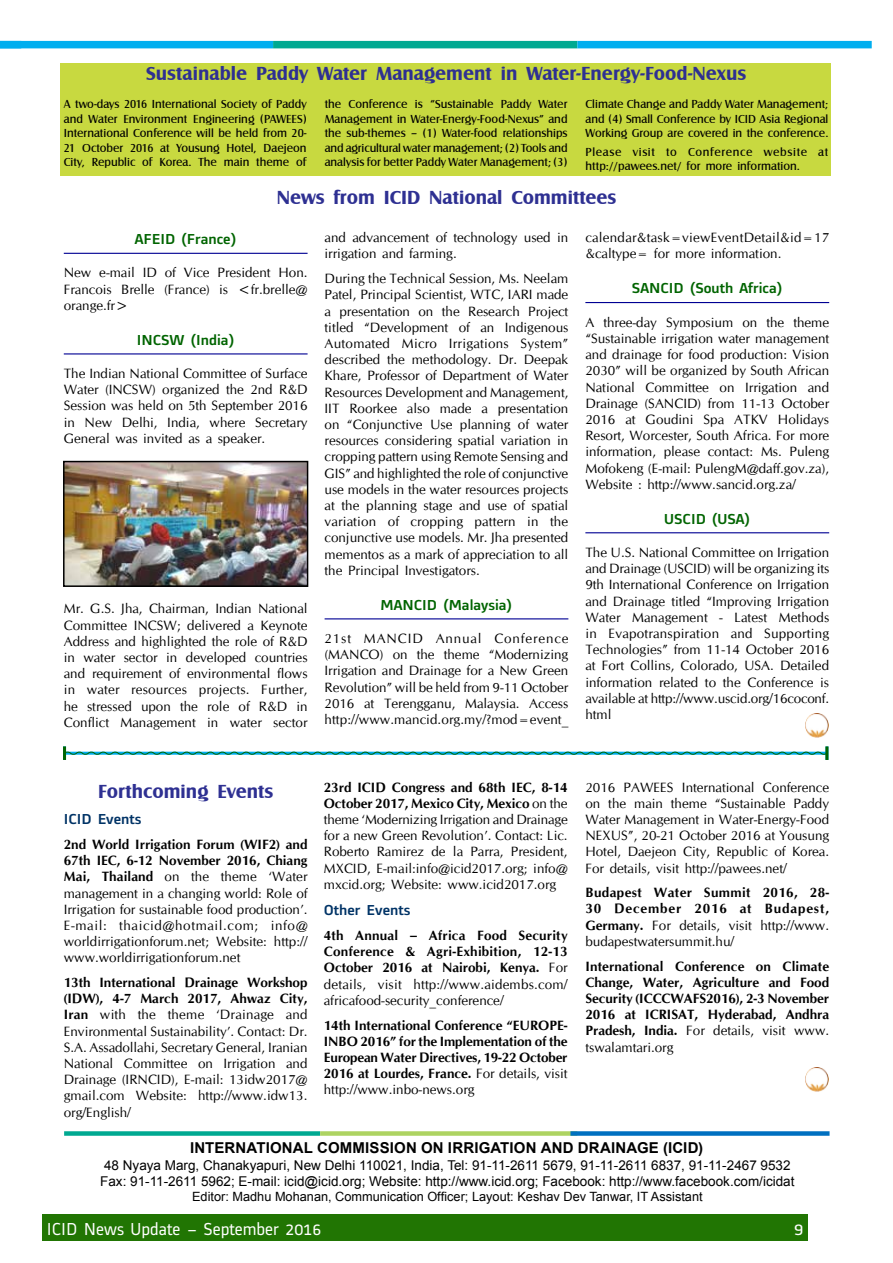
<style>
.page{position:relative;width:893px;height:1263px;background:#fff}
.page>*{position:absolute;margin:0;border:0;box-sizing:border-box;transform-origin:0 0}
.t1{font:700 19.5px "Castle T";color:#2e3092}
.t2{font:18px "Alstom";color:#fff}
.t3{font:18px "Alstom";color:#fff;scale:1.1 1}
.t4{font:500 15px "Alstom";color:#006400;scale:1.1 1}
.t5{font:700 15px "Arial";letter-spacing:.01em;color:#000}
.t6{font:500 15px "Alstom";color:#036;scale:1.1 1}
.t7{font:13.5px/16.2px "CG Omega";color:#000;text-align:justify}
.t8{font:700 13.5px/16.2px "CG Omega";color:#000;text-align:justify}
.t9{font:13.5px/16.2px "Arial";color:#000}
.t10{font:13.5px/16.2px "CG Omega";letter-spacing:.02em;color:#000}
.t11{font:12.75px "Arial";color:#000}
.t12{font:12px/14.4px "Castle T";color:#000;text-align:justify}
.t13{font:12px/14.4px "Castle T";letter-spacing:.035em;color:#000}
.s1{font-weight:700}
.s2{font-weight:400}
</style>
<div class="page">
<div style="left:43px;top:1214px;width:765px;height:27px;background:#217503"></div>
<div style="left:60px;top:64px;width:771px;height:112px;background:#c8d940"></div>
<div style="left:64px;top:1131px;width:256px;height:5px;background:#00a991"></div>
<div style="left:320px;top:1131px;width:257px;height:5px;background:#add361"></div>
<div style="left:570px;top:1131px;width:259px;height:5px;background:#0070c0"></div>
<hr style="left:64px;top:253px;width:244px;height:1px;background:#000093">
<hr style="left:64px;top:353px;width:244px;height:1px;background:#000093">
<hr style="left:325px;top:618px;width:243px;height:1px;background:#000093">
<hr style="left:585px;top:302px;width:244px;height:1px;background:#000093">
<hr style="left:585px;top:532px;width:244px;height:1px;background:#000093">
<img style="left:66px;top:464px;width:239px;height:120px">
<div style="left:63px;top:461px;width:245px;height:126px;border:2px solid #000"></div>
<svg style="left:66px;top:751px;width:759px;height:5px"></svg>
<hr style="left:63px;top:746px;width:3px;height:14px;background:#006400">
<hr style="left:825px;top:746px;width:3px;height:14px;background:#006400">
<img style="left:805px;top:714px;width:23px;height:23px">
<img style="left:805px;top:1068px;width:23px;height:23px">
<div style="left:0;top:41px;width:273px;height:7px;background:#00aeef"></div>
<div style="left:273px;top:41px;width:304px;height:7px;background:#00a991"></div>
<div style="left:577px;top:41px;width:295px;height:7px;background:#00aeef"></div>
<h1 class="t1" style="left:146px;top:62px;width:602px">Sustainable Paddy Water Management in Water-Energy-Food-Nexus</h1>
<p class="t12" style="left:64px;top:97px;width:244px">A two-days 2016 International Society of Paddy and Water Environment Engineering (PAWEES)<br>International Conference will be held from 20- 21 October 2016 at Yousung Hotel, Daejeon City, Republic of Korea. The main theme of</p>
<p class="t12" style="left:325px;top:97px;width:244px">the Conference is “Sustainable Paddy Water Management in Water-Energy-Food-Nexus” and the sub-themes – (1) Water-food relationships and agricultural water management; (2) Tools and analysis for better Paddy Water Management; (3)</p>
<p class="t12" style="left:586px;top:97px;width:244px">Climate Change and Paddy Water Management; and (4) Small Conference by ICID Asia Regional Working Group are covered in the conference.</p>
<p class="t13" style="left:586px;top:145px;width:244px">Please visit to Conference website at http://pawees.net/ for more information.</p>
<h1 class="t1" style="left:277px;top:187px;width:341px">News from ICID National Committees</h1>
<p class="t4" style="left:135px;top:229px;width:94px">AFEID (France)</p>
<p class="t7" style="left:64px;top:265px;width:245px">New e-mail ID of Vice President Hon.<br>Francois Brelle (France) is &lt;fr.brelle@ orange.fr&gt;</p>
<p class="t4" style="left:137px;top:329px;width:90px">INCSW (India)</p>
<p class="t7" style="left:64px;top:365px;width:245px">The Indian National Committee of Surface Water (INCSW) organized the 2nd R&amp;D Session was held on 5th September 2016 in New Delhi, India, where Secretary General was invited as a speaker.</p>
<p class="t7" style="left:64px;top:601px;width:245px">Mr. G.S. Jha, Chairman, Indian National Committee INCSW; delivered a Keynote Address and highlighted the role of R&amp;D in water sector in developed countries and requirement of environmental flows in water resources projects. Further, he stressed upon the role of R&amp;D in Conflict Management in water sector</p>
<p class="t7" style="left:325px;top:230px;width:245px">and advancement of technology used in irrigation and farming.</p>
<p class="t7" style="left:325px;top:271px;width:245px">During the Technical Session, Ms. Neelam Patel, Principal Scientist, WTC, IARI made a presentation on the Research Project titled “Development of an Indigenous Automated Micro Irrigations System” described the methodology. Dr. Deepak Khare, Professor of Department of Water Resources Development and Management, IIT Roorkee also made a presentation on “Conjunctive Use planning of water resources considering spatial variation in cropping pattern using Remote Sensing and GIS” and highlighted the role of conjunctive use models in the water resources projects at the planning stage and use of spatial variation of cropping pattern in the conjunctive use models. Mr. Jha presented mementos as a mark of appreciation to all the Principal Investigators.</p>
<p class="t4" style="left:381px;top:594px;width:121px">MANCID (Malaysia)</p>
<p class="t7" style="left:325px;top:630px;width:245px">21st MANCID Annual Conference (MANCO) on the theme “Modernizing Irrigation and Drainage for a New Green Revolution” will be held from 9-11 October 2016 at Terengganu, Malaysia. Access http://www.mancid.org.my/?mod=event_</p>
<p class="t10" style="left:585px;top:230px;width:245px">calendar&amp;task=viewEventDetail&amp;id=17 &amp;caltype= for more information.</p>
<p class="t4" style="left:632px;top:278px;width:139px">SANCID (South Africa)</p>
<p class="t7" style="left:585px;top:314px;width:245px">A three-day Symposium on the theme “Sustainable irrigation water management and drainage for food production: Vision 2030” will be organized by South African National Committee on Irrigation and Drainage (SANCID) from 11-13 October 2016 at Goudini Spa ATKV Holidays Resort, Worcester, South Africa. For more information, please contact: Ms. Puleng Mofokeng (E-mail: PulengM@daff.gov.za), Website : http://www.sancid.org.za/</p>
<p class="t4" style="left:664px;top:508px;width:80px">USCID (USA)</p>
<p class="t7" style="left:585px;top:544px;width:245px">The U.S. National Committee on Irrigation and Drainage (USCID) will be organizing its 9th International Conference on Irrigation and Drainage titled “Improving Irrigation Water Management - Latest Methods in Evapotranspiration and Supporting Technologies” from 11-14 October 2016 at Fort Collins, Colorado, USA. Detailed information related to the Conference is available at http://www.uscid.org/16coconf. html</p>
<h1 class="t1" style="left:98px;top:780px;width:177px">Forthcoming Events</h1>
<p class="t6" style="left:64px;top:809px;width:72px">ICID Events</p>
<p class="t7" style="left:64px;top:836px;width:245px"><span class="s1">2nd World Irrigation Forum (WIF2) and 67th IEC, 6-12 November 2016, Chiang Mai, Thailand</span> on the theme ‘Water management in a changing world: Role of Irrigation for sustainable food production’.<br>E-mail: thaicid@hotmail.com; info@ worldirrigationforum.net; Website: http:// www.worldirrigationforum.net</p>
<p class="t7" style="left:64px;top:974px;width:245px"><span class="s1">13th International Drainage Workshop (IDW), 4-7 March 2017, Ahwaz City, Iran</span> with the theme ‘Drainage and Environmental Sustainability’. Contact: Dr.<br>S.A. Assadollahi, Secretary General, Iranian National Committee on Irrigation and Drainage (IRNCID), E-mail: 13idw2017@ gmail.com Website: http://www.idw13. org/English/</p>
<p class="t7" style="left:324px;top:779px;width:245px"><span class="s1">23rd ICID Congress and 68th IEC, 8-14<br>October 2017, Mexico City, Mexico</span> on the theme ‘Modernizing Irrigation and Drainage for a new Green Revolution’. Contact: Lic.<br>Roberto Ramirez de la Parra, President, MXCID, E-mail:info@icid2017.org; info@ mxcid.org; Website: www.icid2017.org</p>
<p class="t6" style="left:324px;top:900px;width:80px">Other Events</p>
<p class="t8" style="left:324px;top:927px;width:245px">4th Annual – Africa Food Security Conference &amp; Agri-Exhibition, 12-13<br>October 2016 at Nairobi, Kenya. <span class="s2">For details, visit http://www.aidembs.com/ africafood-security_conference/</span></p>
<p class="t8" style="left:324px;top:1017px;width:245px">14th International Conference “EUROPE-INBO 2016” for the Implementation of the European Water Directives, 19-22 October 2016 at Lourdes, France. <span class="s2">For details, visit http://www.inbo-news.org</span></p>
<p class="t7" style="left:585px;top:779px;width:245px">2016 PAWEES International Conference on the main theme “Sustainable Paddy Water Management in Water-Energy-Food NEXUS”, 20-21 October 2016 at Yousung Hotel, Daejeon City, Republic of Korea.<br>For details, visit http://pawees.net/</p>
<p class="t8" style="left:585px;top:884px;width:245px">Budapest Water Summit 2016, 28- 30 December 2016 at Budapest, Germany. <span class="s2">For details, visit http://www. budapestwatersummit.hu/</span></p>
<p class="t8" style="left:585px;top:958px;width:245px">International Conference on Climate Change, Water, Agriculture and Food Security (ICCCWAFS2016), 2-3 November 2016 at ICRISAT, Hyderabad, Andhra Pradesh, India. <span class="s2">For details, visit www. tswalamtari.org</span></p>
<p class="t5" style="left:190px;top:1137px;width:515px">INTERNATIONAL COMMISSION ON IRRIGATION AND DRAINAGE (ICID)</p>
<p class="t9" style="left:100px;top:1156px;width:696px">48 Nyaya Marg, Chanakyapuri, New Delhi 110021, India, Tel: 91-11-2611 5679, 91-11-2611 6837, 91-11-2467 9532<br>Fax: 91-11-2611 5962; E-mail: icid@icid.org; Website: http://www.icid.org; Facebook: http://www.facebook.com/icidat</p>
<p class="t11" style="left:192px;top:1188px;width:512px">Editor: Madhu Mohanan, Communication Officer; Layout: Keshav Dev Tanwar, IT Assistant</p>
<h2 class="t2" style="left:47px;top:1217px;width:276px">ICID News Update – September 2016</h2>
<h2 class="t3" style="left:794px;top:1217px;width:11px">9</h2>
</div>
